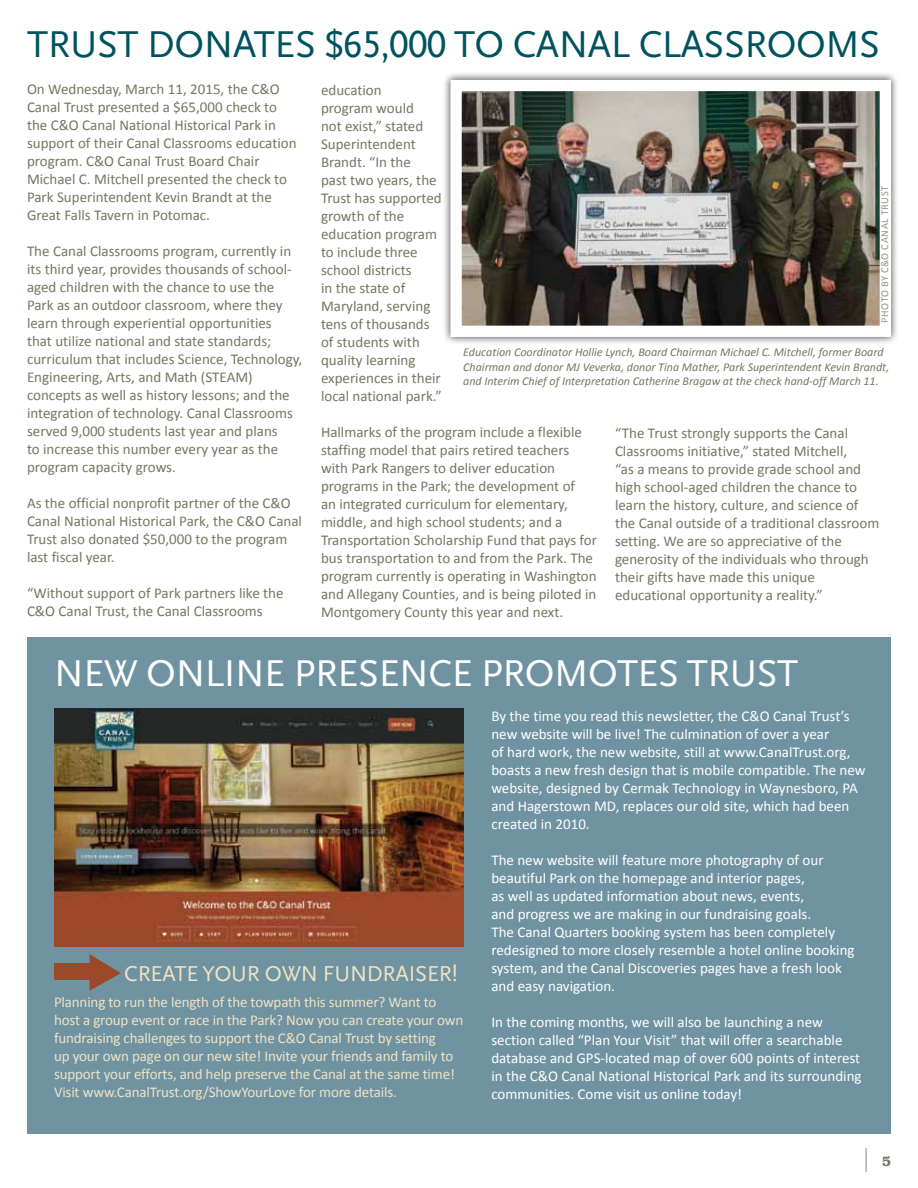
<style>
.page{position:relative;width:918px;height:1188px;background:#fff}
.page>*{position:absolute;margin:0;border:0;box-sizing:border-box;transform-origin:0 0}
.t1{font:39px "Scala Sans OT";letter-spacing:-.01em;color:#00535e}
.t2{font:39px "Scala Sans OT";letter-spacing:-.01em;color:#fff}
.t3{font:27px "Calibri";color:#767662;scale:.39 1}
.t4{font:22.5px "Scala Sans OT";letter-spacing:-.01em;color:#f0e3c5}
.t5{font:15px/18px "Calibri";color:#767662}
.t6{font:15px/18px "Calibri";color:#fff}
.t7{font:15px/18px "Calibri";letter-spacing:-.01em;color:#f0e3c5}
.t8{font:italic 12px/14.4px "Calibri";color:#767662}
.t9{font:10.5px "Calibri";letter-spacing:.055em;color:#959583}
.s1{font-family:"Bookman";font-weight:600;font-size:13.5px}
</style>
<div class="page">
<div style="left:27px;top:637px;width:864px;height:497px;background:#7093a1"></div>
<div style="left:442px;top:72px;width:457px;height:273px;background:#000;opacity:.75"></div>
<img style="left:462px;top:92px;width:417px;height:233px">
<img style="left:54px;top:708px;width:409px;height:239px">
<div style="left:54px;top:963px;width:36px;height:17px;background:#9b492a"></div>
<svg style="left:89px;top:954px;width:32px;height:37px"></svg>
<h1 class="t1" style="left:27px;top:24px;width:44px">TRUST</h1>
<h1 class="t1" style="left:147px;top:24px;width:128px">DONATES</h1>
<h1 class="t1" style="left:324px;top:24px;width:553px">$65,000 TO CANAL CLASSROOMS</h1>
<p class="t5" style="left:27px;top:80px;width:271px">On Wednesday, March 11, 2015, the C&amp;O Canal Trust presented a $65,000 check to the C&amp;O Canal National Historical Park in support of their Canal Classrooms education program. C&amp;O Canal Trust Board Chair Michael C. Mitchell presented the check to Park Superintendent Kevin Brandt at the Great Falls Tavern in Potomac.</p>
<p class="t5" style="left:27px;top:242px;width:277px">The Canal Classrooms program, currently in its third year, provides thousands of school&shy;aged children with the chance to use the Park as an outdoor classroom, where they learn through experiential opportunities<br>that utilize national and state standards; curriculum that includes Science, Technology, Engineering, Arts, and Math (STEAM) concepts as well as history lessons; and the integration of technology. Canal Classrooms served 9,000 students last year and plans<br>to increase this number every year as the program capacity grows.</p>
<p class="t5" style="left:27px;top:494px;width:277px">As the official nonprofit partner of the C&amp;O Canal National Historical Park, the C&amp;O Canal Trust also donated $50,000 to the program last fiscal year.</p>
<p class="t5" style="left:27px;top:584px;width:258px">“Without support of Park partners like the<br>C&amp;O Canal Trust, the Canal Classrooms</p>
<p class="t5" style="left:321px;top:81px;width:122px">education<br>program would<br>not exist,” stated<br>Superintendent<br>Brandt. “In the<br>past two years, the<br>Trust has supported growth of the education program to include three school districts<br>in the state of<br>Maryland, serving tens of thousands of students with quality learning experiences in their local national park.”</p>
<p class="t5" style="left:321px;top:423px;width:277px">Hallmarks of the program include a flexible staffing model that pairs retired teachers with Park Rangers to deliver education programs in the Park; the development of<br>an integrated curriculum for elementary, middle, and high school students; and a Transportation Scholarship Fund that pays for bus transportation to and from the Park. The program currently is operating in Washington and Allegany Counties, and is being piloted in Montgomery County this year and next.</p>
<p class="t5" style="left:615px;top:424px;width:266px">“The Trust strongly supports the Canal Classrooms initiative,” stated Mitchell,<br>“as a means to provide grade school and high school-aged children the chance to learn the history, culture, and science of the Canal outside of a traditional classroom setting. We are so appreciative of the generosity of the individuals who through their gifts have made this unique educational opportunity a reality.”</p>
<p class="t9" style="left:878px;top:323px;width:138px;rotate:-90deg">PHoto By C&amp;O Canal trust</p>
<p class="t8" style="left:463px;top:345px;width:428px">Education Coordinator Hollie Lynch, Board Chairman Michael C. Mitchell, former Board<br>Chairman and donor MJ Veverka, donor Tina Mather, Park Superintendent Kevin Brandt, and Interim Chief of Interpretation Catherine Bragaw at the check hand-off March 11.</p>
<h1 class="t2" style="left:54px;top:652px;width:190px">NEW ONLINE</h1>
<h1 class="t2" style="left:294px;top:652px;width:23px">PRESENCE</h1>
<h1 class="t2" style="left:481px;top:652px;width:157px">PROMOTES</h1>
<h1 class="t2" style="left:687px;top:652px;width:24px">TRUST</h1>
<p class="t6" style="left:491px;top:707px;width:376px">By the time you read this newsletter, the C&amp;O Canal Trust’s new website will be live! The culmination of over a year<br>of hard work, the new website, still at www.CanalTrust.org, boasts a new fresh design that is mobile compatible. The new website, designed by Cermak Technology in Waynesboro, PA and Hagerstown MD, replaces our old site, which had been created in 2010.</p>
<p class="t6" style="left:491px;top:851px;width:365px">The new website will feature more photography of our beautiful Park on the homepage and interior pages,<br>as well as updated information about news, events,<br>and progress we are making in our fundraising goals.<br>The Canal Quarters booking system has been completely redesigned to more closely resemble a hotel online booking system, and the Canal Discoveries pages have a fresh look and easy navigation.</p>
<p class="t6" style="left:491px;top:1013px;width:372px">In the coming months, we will also be launching a new section called “Plan Your Visit” that will offer a searchable database and GPS-located map of over 600 points of interest in the C&amp;O Canal National Historical Park and its surrounding communities. Come visit us online today!</p>
<h3 class="t4" style="left:124px;top:962px;width:335px">CREATE YOUR OWN FUNDRAISER!</h3>
<p class="t7" style="left:54px;top:993px;width:411px">Planning to run the length of the towpath this summer? Want to host a group event or race in the Park? Now you can create your own fundraising challenges to support the C&amp;O Canal Trust by setting<br>up your own page on our new site! Invite your friends and family to support your efforts, and help preserve the Canal at the same time!<br>Visit www.CanalTrust.org/ShowYourLove for more details.</p>
<h2 class="t3" style="left:864px;top:1141px;width:72px">| <span class="s1">5</span></h2>
</div>
